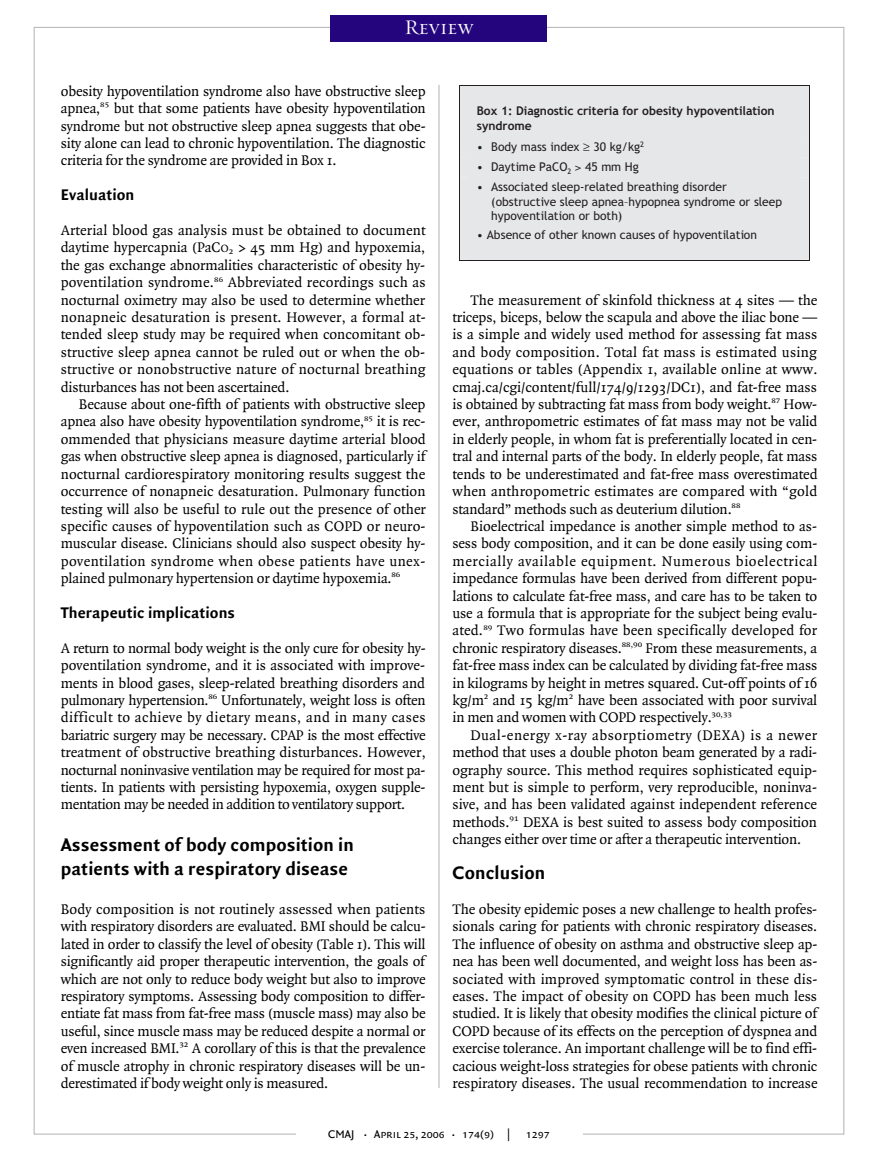
<style>
.page{position:relative;width:878px;height:1175px;background:#fff}
.page>*{position:absolute;margin:0;border:0;box-sizing:border-box;transform-origin:0 0}
.t1{font:21px "Requiem Display HTF Small Caps";letter-spacing:.005em;color:#fff}
.t2{font:700 19.5px/24px "Quadraat Sans";letter-spacing:.005em;color:#000}
.t3{font:700 16.5px "Quadraat Sans";letter-spacing:.005em;color:#000}
.t4{font:15px/17.4px "Quadraat";letter-spacing:-.01em;color:#000;text-align:justify}
.t5{font:12px/20.1px "Trebuchet MSPS";color:#231f20}
.t6{font:700 12px/14.4px "Trebuchet MSPS";color:#231f20}
.t7{font:12px "Quadraat Sans Caps";color:#000}
.s1{font-size:11.25px}
.s2{font-size:9px}
</style>
<div class="page">
<hr style="left:438px;top:85px;width:1px;height:1003px;background:#b3b3b3">
<div style="left:331px;top:15px;width:216px;height:26px;background:#24057e"></div>
<div style="left:459px;top:85px;width:351px;height:176px;background:#e6e7e9"></div>
<h1 class="t1" style="left:404px;top:15px;width:71px">Review</h1>
<p class="t4" style="left:61px;top:83px;width:366px">obesity hypoventilation syndrome also have obstructive sleep apnea,<sup>85</sup> but that some patients have obesity hypoventilation syndrome but not obstructive sleep apnea suggests that obe&shy;sity alone can lead to chronic hypoventilation. The diagnostic criteria for the syndrome are provided in Box 1.</p>
<p class="t3" style="left:61px;top:185px;width:75px">Evaluation</p>
<p class="t4" style="left:61px;top:222px;width:366px">Arterial blood gas analysis must be obtained to document daytime hypercapnia (PaC<span class="s1">O</span><sub>2</sub> &gt; 45 mm Hg) and hypoxemia, the gas exchange abnormalities characteristic of obesity hy&shy;poventilation syndrome.<sup>86</sup> Abbreviated recordings such as nocturnal oximetry may also be used to determine whether nonapneic desaturation is present. However, a formal at&shy;tended sleep study may be required when concomitant ob&shy;structive sleep apnea cannot be ruled out or when the ob&shy;structive or nonobstructive nature of nocturnal breathing disturbances has not been ascertained.</p>
<p class="t4" style="left:61px;top:396px;width:366px;text-indent:18px">Because about one-fifth of patients with obstructive sleep apnea also have obesity hypoventilation syndrome,<sup>85</sup> it is rec&shy;ommended that physicians measure daytime arterial blood gas when obstructive sleep apnea is diagnosed, particularly if nocturnal cardiorespiratory monitoring results suggest the occurrence of nonapneic desaturation. Pulmonary function testing will also be useful to rule out the presence of other specific causes of hypoventilation such as COPD or neuro&shy;muscular disease. Clinicians should also suspect obesity hy&shy;poventilation syndrome when obese patients have unex&shy;plained pulmonary hypertension or daytime hypoxemia.<sup>86</sup></p>
<p class="t3" style="left:61px;top:603px;width:176px">Therapeutic implications</p>
<p class="t4" style="left:61px;top:639px;width:366px">A return to normal body weight is the only cure for obesity hy&shy;poventilation syndrome, and it is associated with improve&shy;ments in blood gases, sleep-related breathing disorders and pulmonary hypertension.<sup>86</sup> Unfortunately, weight loss is often difficult to achieve by dietary means, and in many cases bariatric surgery may be necessary. CPAP is the most effective treatment of obstructive breathing disturbances. However, nocturnal noninvasive ventilation may be required for most pa&shy;tients. In patients with persisting hypoxemia, oxygen supple&shy;mentation may be needed in addition to ventilatory support.</p>
<h2 class="t2" style="left:61px;top:833px;width:294px">Assessment of body composition in patients with a respiratory disease</h2>
<p class="t4" style="left:61px;top:900px;width:366px">Body composition is not routinely assessed when patients with respiratory disorders are evaluated. BMI should be calcu&shy;lated in order to classify the level of obesity (Table 1). This will significantly aid proper therapeutic intervention, the goals of which are not only to reduce body weight but also to improve respiratory symptoms. Assessing body composition to differ&shy;entiate fat mass from fat-free mass (muscle mass) may also be useful, since muscle mass may be reduced despite a normal or even increased BMI.<sup>32</sup> A corollary of this is that the prevalence of muscle atrophy in chronic respiratory diseases will be un&shy;derestimated if body weight only is measured.</p>
<p class="t6" style="left:477px;top:105px;width:299px">Box 1: Diagnostic criteria for obesity hypoventilation syndrome</p>
<p class="t5" style="left:491px;top:138px;width:150px">Body mass index ≥ 30 kg/kg<br>Daytime PaCO</p>
<p class="t5" style="left:491px;top:158px;width:237px;text-align:center">45 mm Hg<br>Associated sleep-related breathing disorder</p>
<p class="t5" style="left:491px;top:195px;width:292px;line-height:14.4px">(obstructive sleep apnea–hypopnea syndrome or sleep hypoventilation or both)</p>
<p class="t5" style="left:487px;top:226px;width:272px">Absence of other known causes of hypoventilation</p>
<p class="t4" style="left:452px;top:291px;width:366px;text-indent:18px">The measurement of skinfold thickness at 4 sites — the triceps, biceps, below the scapula and above the iliac bone — is a simple and widely used method for assessing fat mass and body composition. Total fat mass is estimated using equations or tables (Appendix 1, available online at www. cmaj.ca/cgi/content/full/174/9/1293/DC1), and fat-free mass is obtained by subtracting fat mass from body weight.<sup>87</sup> How&shy;ever, anthropometric estimates of fat mass may not be valid in elderly people, in whom fat is preferentially located in cen&shy;tral and internal parts of the body. In elderly people, fat mass tends to be underestimated and fat-free mass overestimated when anthropometric estimates are compared with “gold standard” methods such as deuterium dilution.<sup>88</sup></p>
<p class="t4" style="left:452px;top:518px;width:366px;text-indent:18px">Bioelectrical impedance is another simple method to as&shy;sess body composition, and it can be done easily using com&shy;mercially available equipment. Numerous bioelectrical impedance formulas have been derived from different popu&shy;lations to calculate fat-free mass, and care has to be taken to use a formula that is appropriate for the subject being evalu&shy;ated.<sup>89</sup> Two formulas have been specifically developed for chronic respiratory diseases.<sup>88,90</sup> From these measurements, a fat-free mass index can be calculated by dividing fat-free mass in kilograms by height in metres squared. Cut-off points of 16 kg/m<sup>2</sup> and 15 kg/m<sup>2</sup> have been associated with poor survival in men and women with COPD respectively.<sup>30,33</sup></p>
<p class="t4" style="left:452px;top:726px;width:366px;text-indent:18px">Dual-energy x-ray absorptiometry (DEXA) is a newer method that uses a double photon beam generated by a radi&shy;ography source. This method requires sophisticated equip&shy;ment but is simple to perform, very reproducible, noninva&shy;sive, and has been validated against independent reference methods.<sup>91</sup> DEXA is best suited to assess body composition changes either over time or after a therapeutic intervention.</p>
<h2 class="t2" style="left:452px;top:860px;width:94px">Conclusion</h2>
<p class="t4" style="left:452px;top:900px;width:366px">The obesity epidemic poses a new challenge to health profes&shy;sionals caring for patients with chronic respiratory diseases.<br>The influence of obesity on asthma and obstructive sleep ap&shy;nea has been well documented, and weight loss has been as&shy;sociated with improved symptomatic control in these dis&shy;eases. The impact of obesity on COPD has been much less studied. It is likely that obesity modifies the clinical picture of COPD because of its effects on the perception of dyspnea and exercise tolerance. An important challenge will be to find effi&shy;cacious weight-loss strategies for obese patients with chronic respiratory diseases. The usual recommendation to increase</p>
<p class="t7" style="left:328px;top:1127px;width:223px">CMAJ <span class="s2">•</span> April 25, 2006 <span class="s2">•</span> 174(9) | 1297</p>
</div>
